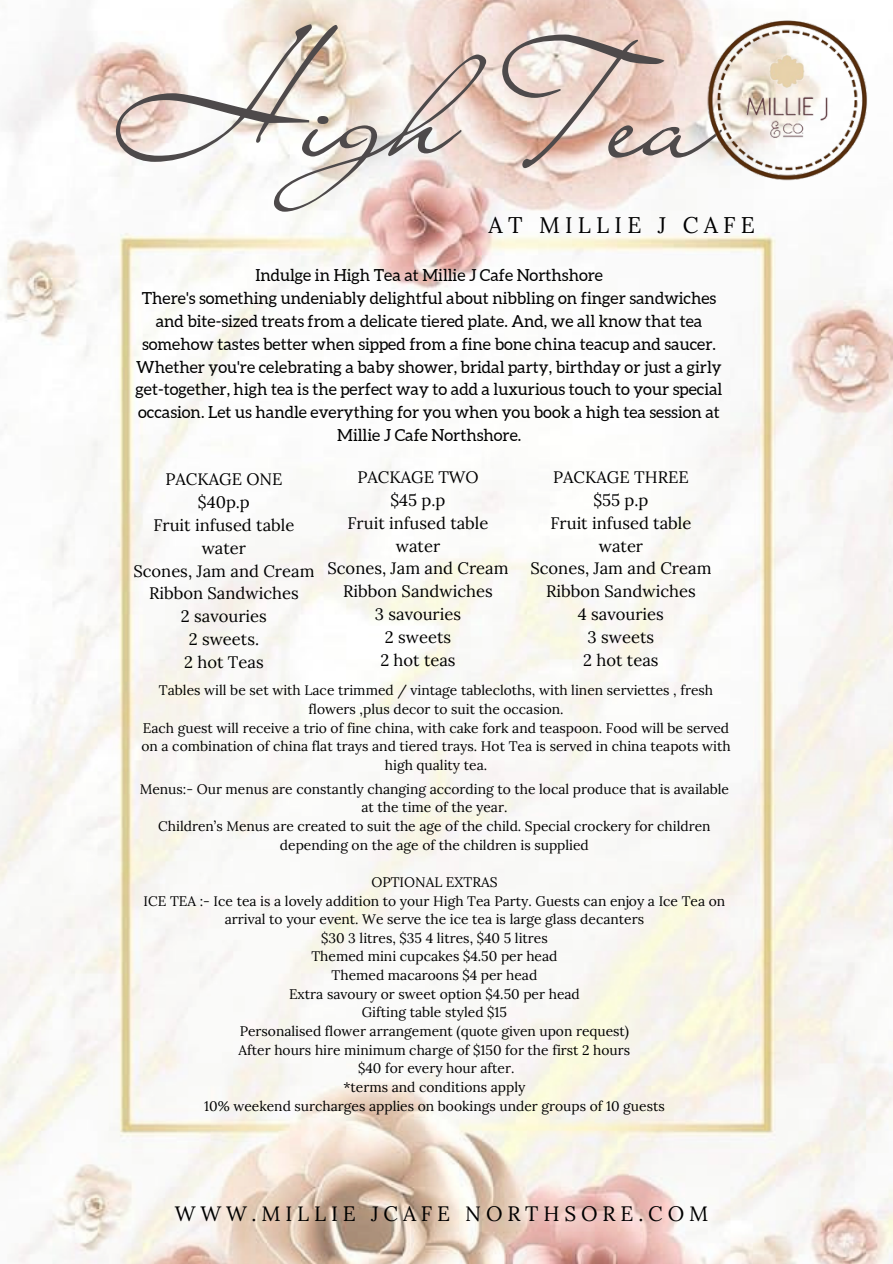
<style>
.page{position:relative;width:893px;height:1264px;background:#fff}
.page>*{position:absolute;margin:0;border:0;box-sizing:border-box;transform-origin:0 0}
.t1{font:139.65px "Liana";color:#4e4a4b}
.t2{font:22.65px "Lora";letter-spacing:.235em;color:#000}
.t3{font:20.85px "Lora";letter-spacing:.235em;color:#000}
.t4{font:16.5px/22.8px "Aleo";color:#000;text-align:center}
.t5{font:16.5px/22.8px "Lora";color:#000;text-align:center}
.t6{font:13.8px/18.6px "Lora";color:#000;text-align:center}
</style>
<div class="page">
<img style="left:0;top:0;width:892px;height:1263px">
<img style="left:692px;top:16px;width:181px;height:167px">
<p class="t1" style="left:114px;top:24px;width:602px">High Tea</p>
<p class="t2" style="left:488px;top:210px;width:268px">AT MILLIE J CAFE</p>
<p class="t4" style="left:255px;top:264px;width:349px">Indulge in High Tea at Millie J Cafe Northshore</p>
<p class="t4" style="left:135px;top:287px;width:588px">There's something undeniably delightful about nibbling on finger sandwiches and bite-sized treats from a delicate tiered plate. And, we all know that tea somehow tastes better when sipped from a fine bone china teacup and saucer.<br>Whether you're celebrating a baby shower, bridal party, birthday or just a girly get-together, high tea is the perfect way to add a luxurious touch to your special occasion. Let us handle everything for you when you book a high tea session at Millie J Cafe Northshore.</p>
<p class="t5" style="left:165px;top:468px;width:119px">PACKAGE ONE</p>
<p class="t5" style="left:198px;top:491px;width:53px">$40p.p</p>
<p class="t5" style="left:153px;top:513px;width:142px">Fruit infused table water</p>
<p class="t5" style="left:133px;top:559px;width:183px">Scones, Jam and Cream</p>
<p class="t5" style="left:149px;top:582px;width:151px">Ribbon Sandwiches</p>
<p class="t5" style="left:181px;top:604px;width:87px">2 savouries</p>
<p class="t5" style="left:189px;top:627px;width:72px">2 sweets.</p>
<p class="t5" style="left:184px;top:650px;width:81px">2 hot Teas</p>
<p class="t5" style="left:357px;top:466px;width:123px">PACKAGE TWO</p>
<p class="t5" style="left:390px;top:488px;width:56px">$45 p.p</p>
<p class="t5" style="left:347px;top:511px;width:142px">Fruit infused table water</p>
<p class="t5" style="left:327px;top:557px;width:183px">Scones, Jam and Cream</p>
<p class="t5" style="left:343px;top:579px;width:151px">Ribbon Sandwiches</p>
<p class="t5" style="left:375px;top:602px;width:88px">3 savouries</p>
<p class="t5" style="left:385px;top:625px;width:68px">2 sweets</p>
<p class="t5" style="left:380px;top:648px;width:77px">2 hot teas</p>
<p class="t5" style="left:553px;top:466px;width:137px">PACKAGE THREE</p>
<p class="t5" style="left:593px;top:488px;width:57px">$55 p.p</p>
<p class="t5" style="left:550px;top:511px;width:142px">Fruit infused table water</p>
<p class="t5" style="left:530px;top:557px;width:183px">Scones, Jam and Cream</p>
<p class="t5" style="left:546px;top:579px;width:151px">Ribbon Sandwiches</p>
<p class="t5" style="left:578px;top:602px;width:88px">4 savouries</p>
<p class="t5" style="left:587px;top:625px;width:68px">3 sweets</p>
<p class="t5" style="left:583px;top:648px;width:77px">2 hot teas</p>
<p class="t6" style="left:159px;top:681px;width:555px">Tables will be set with Lace trimmed / vintage tablecloths, with linen serviettes , fresh flowers ,plus decor to suit the occasion.</p>
<p class="t6" style="left:141px;top:718px;width:590px">Each guest will receive a trio of fine china, with cake fork and teaspoon. Food will be served on a combination of china flat trays and tiered trays. Hot Tea is served in china teapots with high quality tea.</p>
<p class="t6" style="left:140px;top:779px;width:590px">Menus:- Our menus are constantly changing according to the local produce that is available at the time of the year.</p>
<p class="t6" style="left:158px;top:816px;width:553px">Children’s Menus are created to suit the age of the child. Special crockery for children depending on the age of the children is supplied</p>
<p class="t6" style="left:371px;top:872px;width:128px">OPTIONAL EXTRAS</p>
<p class="t6" style="left:143px;top:891px;width:583px">ICE TEA :- Ice tea is a lovely addition to your High Tea Party. Guests can enjoy a Ice Tea on arrival to your event. We serve the ice tea is large glass decanters</p>
<p class="t6" style="left:321px;top:928px;width:228px">$30 3 litres, $35 4 litres, $40 5 litres</p>
<p class="t6" style="left:311px;top:947px;width:247px">Themed mini cupcakes $4.50 per head</p>
<p class="t6" style="left:331px;top:965px;width:207px">Themed macaroons $4 per head</p>
<p class="t6" style="left:289px;top:984px;width:292px">Extra savoury or sweet option $4.50 per head</p>
<p class="t6" style="left:362px;top:1003px;width:147px">Gifting table styled $15</p>
<p class="t6" style="left:240px;top:1021px;width:391px">Personalised flower arrangement (quote given upon request)</p>
<p class="t6" style="left:238px;top:1040px;width:393px">After hours hire minimum charge of $150 for the first 2 hours</p>
<p class="t6" style="left:358px;top:1059px;width:158px">$40 for every hour after.</p>
<p class="t6" style="left:343px;top:1077px;width:184px">*terms and conditions apply</p>
<p class="t6" style="left:204px;top:1096px;width:462px">10% weekend surcharges applies on bookings under groups of 10 guests</p>
<p class="t3" style="left:175px;top:1199px;width:534px">WWW.MILLIE JCAFE NORTHSORE.COM</p>
</div>
